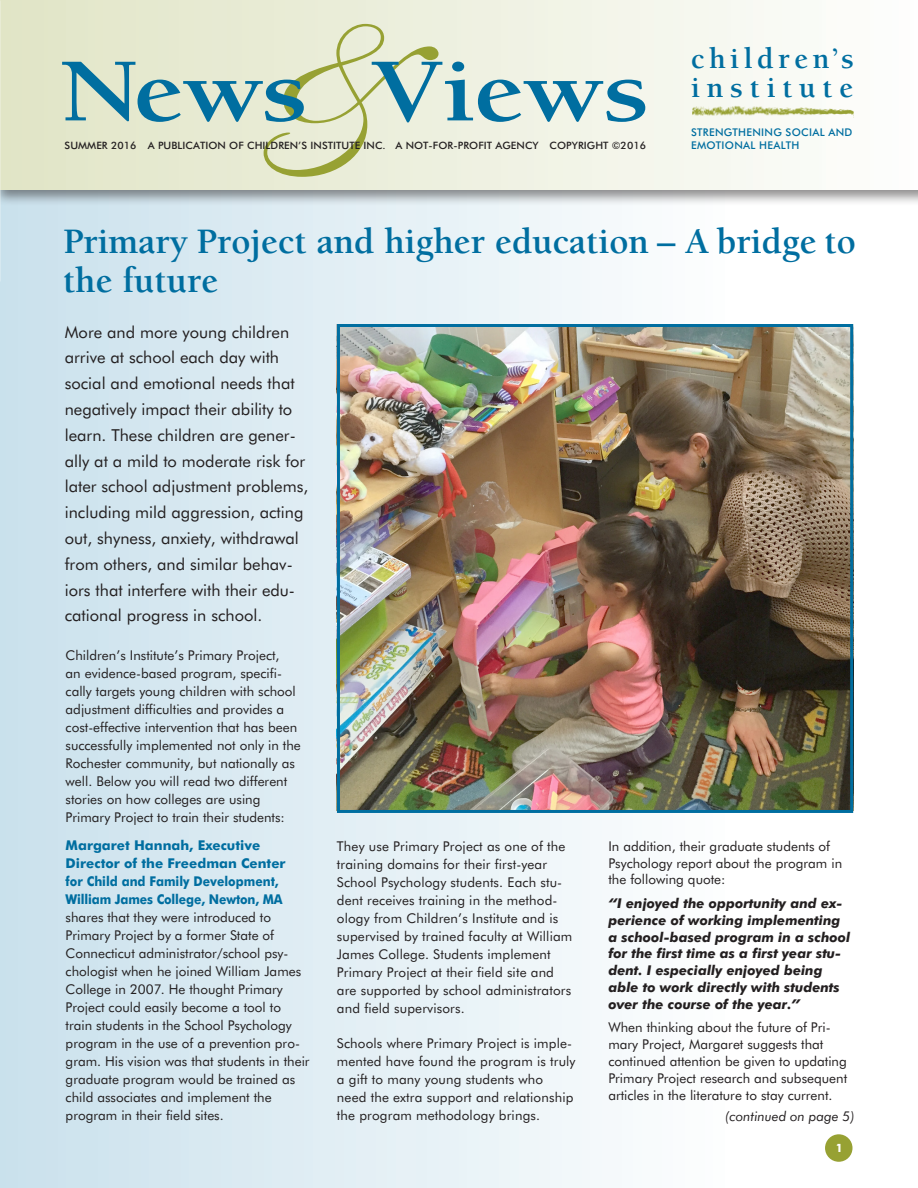
<style>
.page{position:relative;width:918px;height:1188px;background:#fff}
.page>*{position:absolute;margin:0;border:0;box-sizing:border-box;transform-origin:0 0}
.t1{font:174.9px "Shelley Volante BT";color:#97a133;scale:1.3 1}
.t2{font:700 92.4px "Berkeley";letter-spacing:-.01em;color:#006ea0;scale:1.18 1}
.t3{font:700 36.75px/39px "Berkeley";color:#006ea0}
.t4{font:700 30px "Berkeley";letter-spacing:.15em;color:#006ea0}
.t5{font:700 30px "Berkeley";letter-spacing:.225em;color:#006ea0}
.t6{font:16.5px/25.8px "Futura BT";color:#231f20}
.t7{font:13.5px/18px "Futura BT";color:#231f20}
.t8{font:italic 700 13.5px/16.8px "Futura BT";color:#231f20}
.t9{font:italic 13.5px "Futura BT";color:#231f20}
.t10{font:700 11.4px "Futura BT";color:#fff}
.t11{font:500 10.65px/12.8px "Futura BT";letter-spacing:.025em;color:#006ea0}
.t12{font:500 10.2px "Futura BT";letter-spacing:.005em;color:#231f20}
.s1{font-weight:700;color:#006ea0}
</style>
<div class="page">
<div style="left:0;top:186px;width:730px;height:1002px;background:linear-gradient(to right,#c9e0ec,#fdfefe)"></div>
<div style="left:825px;top:1134px;width:28px;height:28px;background:#97a133;border-radius:50%"></div>
<div style="left:0;top:0;width:918px;height:207px;background:#231f20;opacity:.5"></div>
<div style="left:0;top:0;width:918px;height:190px;background:linear-gradient(to right,#e0e4c5,#fdfefc)"></div>
<img style="left:692px;top:97px;width:162px;height:38px">
<img style="left:341px;top:328px;width:508px;height:481px">
<div style="left:337px;top:324px;width:516px;height:489px;border:3px solid #006ea0"></div>
<p class="t1" style="left:259px;top:-43px;width:126px">&amp;</p>
<p class="t2" style="left:59px;top:42px;width:502px">News Views</p>
<p class="t12" style="left:65px;top:139px;width:583px">SUMMER 2016 A PUBLICATION OF CHILDREN’S INSTITUTE INC. A NOT-FOR-PROFIT AGENCY COPYRIGHT ©2016</p>
<p class="t4" style="left:691px;top:42px;width:164px">children’s</p>
<p class="t5" style="left:691px;top:71px;width:164px">institute</p>
<p class="t11" style="left:691px;top:126px;width:163px">STRENGTHENING SOCIAL AND<br>EMOTIONAL HEALTH</p>
<p class="t3" style="left:63px;top:223px;width:794px">Primary Project and higher education – A bridge to the future</p>
<p class="t6" style="left:65px;top:319px;width:245px">More and more young children arrive at school each day with social and emotional needs that negatively impact their ability to learn. These children are gener&shy;ally at a mild to moderate risk for later school adjustment problems, including mild aggression, acting out, shyness, anxiety, withdrawal from others, and similar behav&shy;iors that interfere with their edu&shy;cational progress in school.</p>
<p class="t7" style="left:66px;top:646px;width:237px">Children’s Institute’s Primary Project,<br>an evidence-based program, specifi&shy;cally targets young children with school adjustment difficulties and provides a cost-effective intervention that has been successfully implemented not only in the Rochester community, but nationally as well. Below you will read two different stories on how colleges are using Primary Project to train their students:</p>
<p class="t7" style="left:66px;top:836px;width:246px"><span class="s1">Margaret Hannah, Executive Director of the Freedman Center<br>for Child and Family Development, William James College, Newton, MA </span>shares that they were introduced to Primary Project by a former State of Connecticut administrator/school psy&shy;chologist when he joined William James College in 2007. He thought Primary Project could easily become a tool to train students in the School Psychology program in the use of a prevention pro&shy;gram. His vision was that students in their graduate program would be trained as child associates and implement the program in their field sites.</p>
<p class="t7" style="left:337px;top:838px;width:237px">They use Primary Project as one of the training domains for their first-year School Psychology students. Each stu&shy;dent receives training in the method&shy;ology from Children’s Institute and is supervised by trained faculty at William James College. Students implement Primary Project at their field site and are supported by school administrators and field supervisors.</p>
<p class="t7" style="left:337px;top:1034px;width:240px">Schools where Primary Project is imple&shy;mented have found the program is truly a gift to many young students who need the extra support and relationship the program methodology brings.</p>
<p class="t7" style="left:608px;top:838px;width:235px;line-height:16.8px">In addition, their graduate students of<br>Psychology report about the program in the following quote:</p>
<p class="t8" style="left:608px;top:895px;width:244px">“I enjoyed the opportunity and ex&shy;perience of working implementing a school-based program in a school for the first time as a first year stu&shy;dent. I especially enjoyed being able to work directly with students over the course of the year.”</p>
<p class="t7" style="left:608px;top:1019px;width:240px;line-height:16.8px">When thinking about the future of Pri&shy;mary Project, Margaret suggests that continued attention be given to updating Primary Project research and subsequent articles in the literature to stay current.</p>
<p class="t9" style="left:725px;top:1108px;width:131px">(continued on page 5)</p>
<p class="t10" style="left:836px;top:1141px;width:9px">1</p>
</div>
